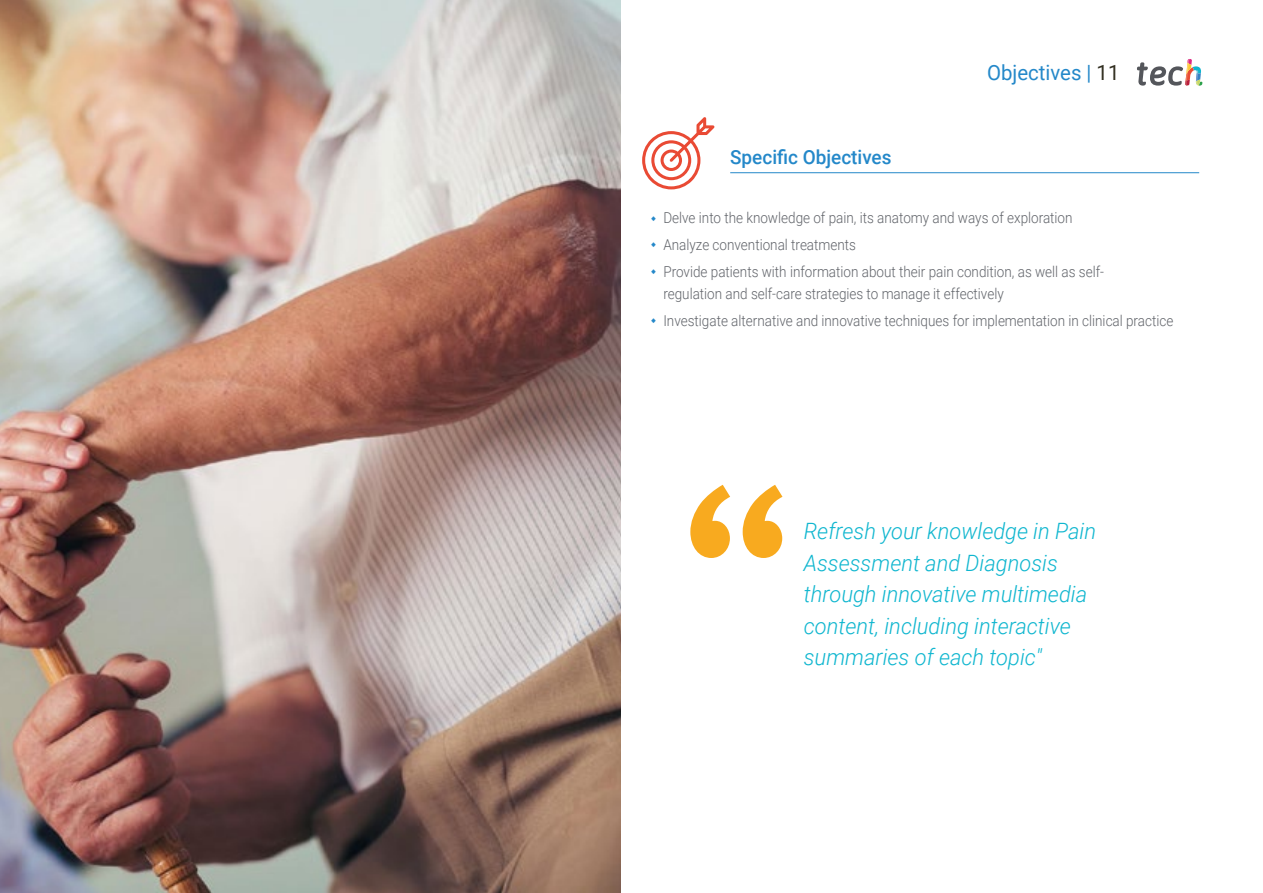
<style>
.page{position:relative;width:1263px;height:893px;background:#fff}
.page>*{position:absolute;margin:0;border:0;box-sizing:border-box;transform-origin:0 0}
.t1{font:italic 300 22.5px/31.5px "Roboto";color:#0fb6cf}
.t2{font:21px "Roboto";color:#2488c9}
.t3{font:500 19.5px "Roboto";color:#2488c9}
.t4{font:300 15px/26.7px "Roboto";color:#61646a;scale:.9 1}
.s1{color:#312e20}
</style>
<div class="page">
<hr style="left:730px;top:172px;width:469px;height:1px;background:#2488c9">
<svg style="left:642px;top:117px;width:72px;height:72px"></svg>
<img style="left:0;top:0;width:621px;height:893px">
<svg style="left:690px;top:485px;width:92px;height:73px"></svg>
<svg style="left:1137px;top:59px;width:65px;height:27px"></svg>
<h3 class="t3" style="left:730px;top:144px;width:163px">Specific Objectives</h3>
<h2 class="t2" style="left:987px;top:57px;width:134px">Objectives | <span class="s1">11</span></h2>
<p class="t4" style="left:663px;top:204px;width:491px">Delve into the knowledge of pain, its anatomy and ways of exploration<br>Analyze conventional treatments<br>Provide patients with information about their pain condition, as well as self-</p>
<p class="t4" style="left:663px;top:280px;width:568px">regulation and self-care strategies to manage it effectively<br>Investigate alternative and innovative techniques for implementation in clinical practice</p>
<h1 class="t1" style="left:804px;top:515px;width:294px">Refresh your knowledge in Pain<br>Assessment and Diagnosis through innovative multimedia content, including interactive summaries of each topic"</h1>
</div>
